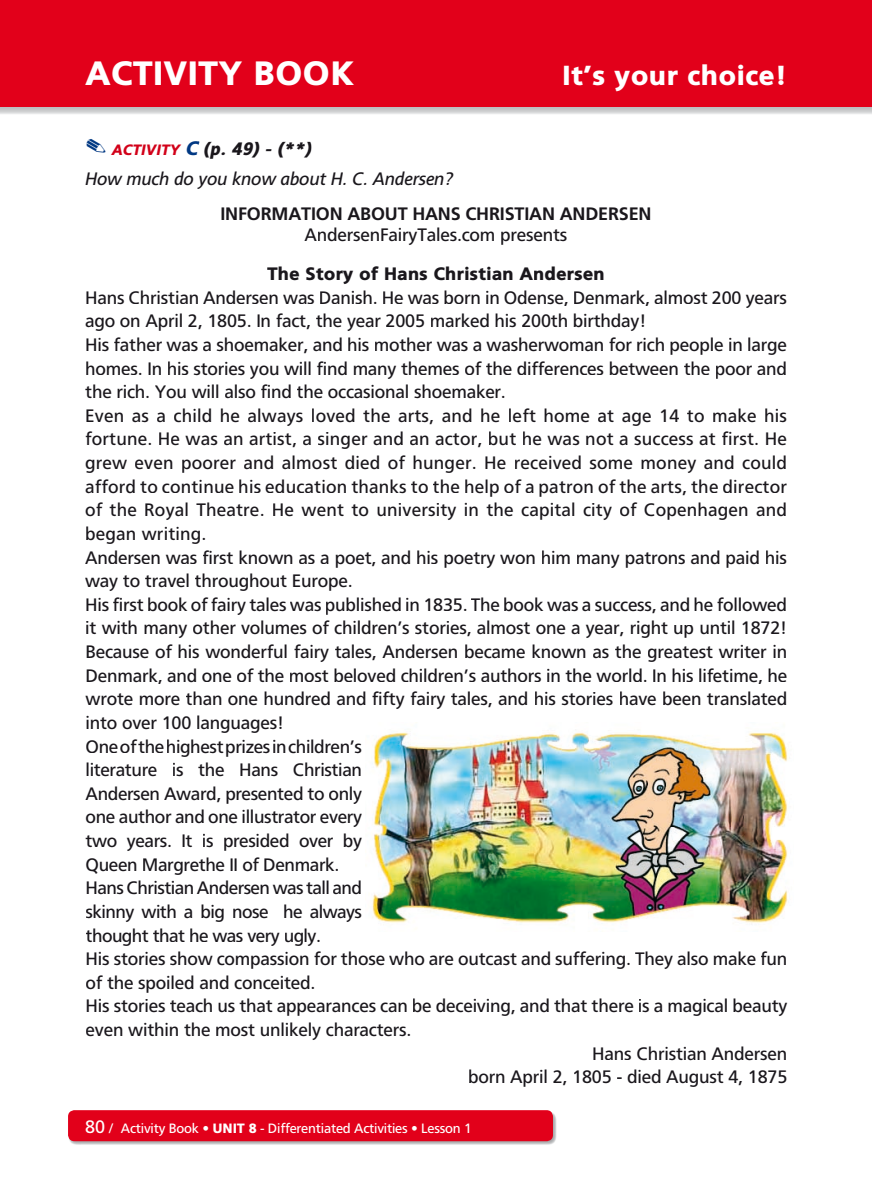
<style>
.page{position:relative;width:872px;height:1191px;background:#fff}
.page>*{position:absolute;margin:0;border:0;box-sizing:border-box;transform-origin:0 0}
.t1{font:900 33.75px "PF Catalog";color:#fff}
.t2{font:900 27.6px "PF Catalog";color:#fff}
.t3{font:18px "PF Catalog";letter-spacing:-.01em;color:#1a171c}
.t4{font:18px "PF Catalog";letter-spacing:.01em;color:#1a171c}
.t5{font:18px "PF Catalog";letter-spacing:-.03em;color:#1a171c}
.t6{font:italic 18px/30.2px "PF Catalog";letter-spacing:-.01em;color:#1a171c}
.t7{font:700 18px "PF Catalog";letter-spacing:-.01em;color:#1a171c}
.t8{font:900 18px "PF Catalog";letter-spacing:-.01em;color:#1a171c}
.t9{font:13.5px "PF Catalog";letter-spacing:-.015em;color:#fff}
.s1{font-family:"Monotype Sorts";font-style:normal;font-size:24px;color:#003883}
.s2{font-weight:900;font-size:15px;color:#d20019}
.s3{font-weight:900;font-size:19.5px;color:#003883}
.s4{font-weight:900}
.s5{font-size:18px}
</style>
<div class="page">
<img style="left:372px;top:732px;width:416px;height:192px">
<img style="left:0;top:106px;width:872px;height:8px">
<div style="left:0;top:0;width:872px;height:106px;background:#e2001a"></div>
<img style="left:68px;top:1110px;width:489px;height:35px">
<div style="left:68px;top:1110px;width:485px;height:31px;background:#e2001a;border-radius:6px"></div>
<h1 class="t1" style="left:85px;top:53px;width:270px">aCTIVITY BOOK</h1>
<h2 class="t2" style="left:562px;top:59px;width:226px">It’s your choice!</h2>
<p class="t6" style="left:85px;top:134px;width:370px"><span class="s1">.</span> <span class="s2">ACTIVITY</span> <span class="s3">C</span> <span class="s4">(p. 49) - (**)<br></span>How much do you know about H. C. Andersen?</p>
<p class="t7" style="left:220px;top:203px;width:432px">INFORMATION ABOUT HANS CHRISTIAN ANDERSEN</p>
<p class="t3" style="left:305px;top:225px;width:264px">AndersenFairyTales.com presents</p>
<p class="t8" style="left:267px;top:263px;width:339px">The Story of Hans Christian andersen</p>
<p class="t3" style="left:85px;top:287px;width:703px">Hans Christian Andersen was Danish. He was born in Odense, Denmark, almost 200 years</p>
<p class="t3" style="left:85px;top:311px;width:563px">ago on April 2, 1805. In fact, the year 2005 marked his 200th birthday!</p>
<p class="t3" style="left:85px;top:334px;width:703px">His father was a shoemaker, and his mother was a washerwoman for rich people in large</p>
<p class="t3" style="left:85px;top:358px;width:703px">homes. In his stories you will find many themes of the differences between the poor and</p>
<p class="t3" style="left:85px;top:381px;width:422px">the rich. You will also find the occasional shoemaker.</p>
<p class="t4" style="left:85px;top:405px;width:703px">Even as a child he always loved the arts, and he left home at age 14 to make his</p>
<p class="t4" style="left:85px;top:429px;width:703px">fortune. He was an artist, a singer and an actor, but he was not a success at first. He</p>
<p class="t4" style="left:85px;top:452px;width:703px">grew even poorer and almost died of hunger. He received some money and could</p>
<p class="t4" style="left:85px;top:476px;width:703px">afford to continue his education thanks to the help of a patron of the arts, the director</p>
<p class="t4" style="left:85px;top:500px;width:703px">of the Royal Theatre. He went to university in the capital city of Copenhagen and</p>
<p class="t4" style="left:85px;top:523px;width:123px">began writing.</p>
<p class="t3" style="left:85px;top:547px;width:703px">Andersen was first known as a poet, and his poetry won him many patrons and paid his</p>
<p class="t3" style="left:85px;top:570px;width:269px">way to travel throughout Europe.</p>
<p class="t3" style="left:85px;top:594px;width:703px">His first book of fairy tales was published in 1835. The book was a success, and he followed</p>
<p class="t3" style="left:85px;top:618px;width:703px">it with many other volumes of children’s stories, almost one a year, right up until 1872!</p>
<p class="t3" style="left:85px;top:641px;width:703px">Because of his wonderful fairy tales, Andersen became known as the greatest writer in</p>
<p class="t3" style="left:85px;top:665px;width:703px">Denmark, and one of the most beloved children’s authors in the world. In his lifetime, he</p>
<p class="t3" style="left:86px;top:688px;width:703px">wrote more than one hundred and fifty fairy tales, and his stories have been translated</p>
<p class="t3" style="left:85px;top:712px;width:200px">into over 100 languages!</p>
<p class="t3" style="left:85px;top:736px;width:278px">Oneofthehighestprizesinchildren’s</p>
<p class="t3" style="left:86px;top:759px;width:278px">literature is the Hans Christian</p>
<p class="t3" style="left:86px;top:783px;width:278px">Andersen Award, presented to only</p>
<p class="t3" style="left:86px;top:807px;width:278px">one author and one illustrator every</p>
<p class="t3" style="left:86px;top:830px;width:278px">two years. It is presided over by</p>
<p class="t3" style="left:86px;top:854px;width:255px">Queen Margrethe II of Denmark.</p>
<p class="t5" style="left:86px;top:877px;width:278px">Hans Christian Andersen was tall and</p>
<p class="t5" style="left:86px;top:901px;width:278px">skinny with a big nose he always</p>
<p class="t5" style="left:86px;top:925px;width:237px">thought that he was very ugly.</p>
<p class="t3" style="left:86px;top:948px;width:703px">His stories show compassion for those who are outcast and suffering. They also make fun</p>
<p class="t3" style="left:85px;top:972px;width:231px">of the spoiled and conceited.</p>
<p class="t3" style="left:85px;top:995px;width:703px">His stories teach us that appearances can be deceiving, and that there is a magical beauty</p>
<p class="t3" style="left:86px;top:1019px;width:327px">even within the most unlikely characters.</p>
<p class="t3" style="left:592px;top:1043px;width:197px">Hans Christian Andersen</p>
<p class="t3" style="left:468px;top:1066px;width:321px">born April 2, 1805 - died August 4, 1875</p>
<p class="t9" style="left:85px;top:1120px;width:388px"><span class="s5">80</span> / Activity Book • <span class="s4">UNIT 8</span> - Differentiated Activities • Lesson 1</p>
</div>
